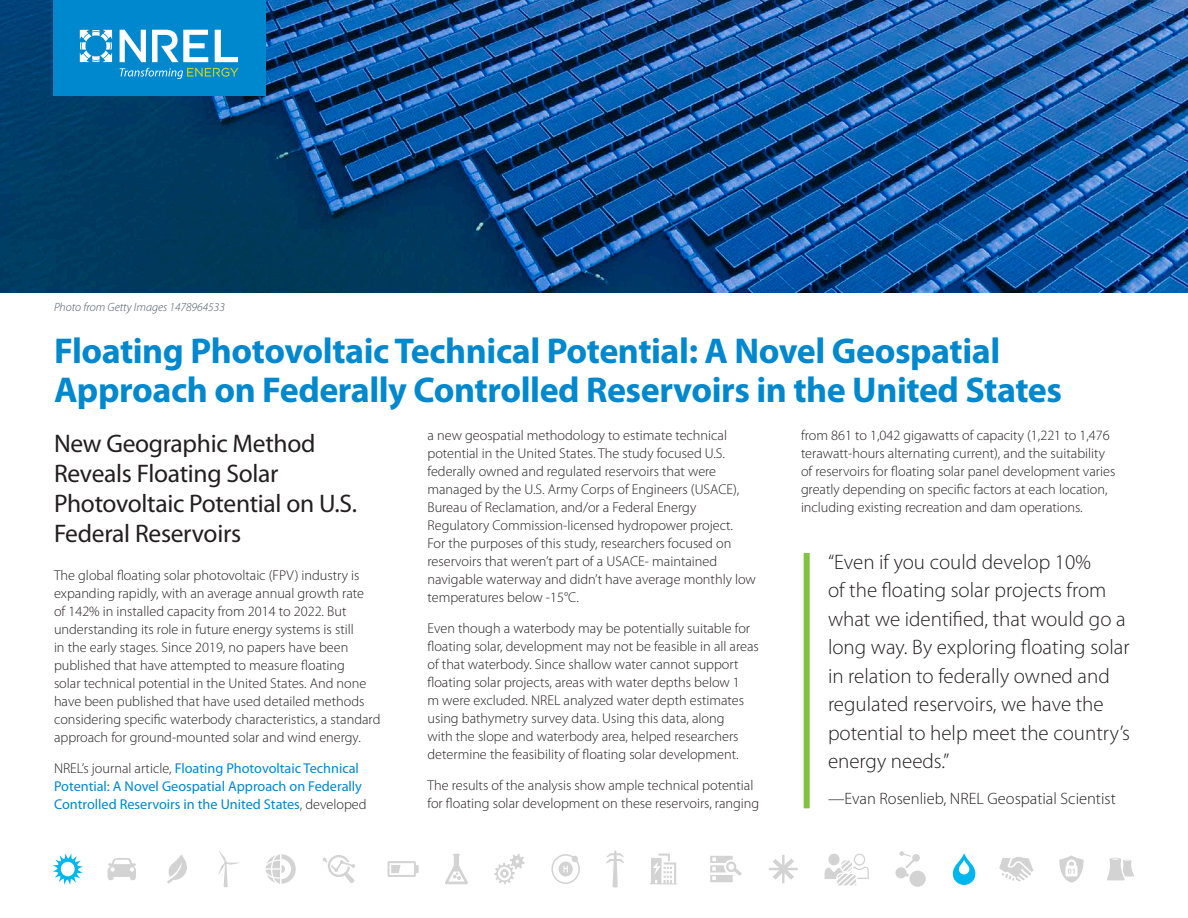
<style>
.page{position:relative;width:1188px;height:918px;background:#fff}
.page>*{position:absolute;margin:0;border:0;box-sizing:border-box;transform-origin:0 0}
.Title_smaller{font:700 36px/39px "Myriad Pro";letter-spacing:-.01em;color:#0088ce}
.Subtitle{font:25.5px/30px "Myriad Pro";letter-spacing:-.01em;color:#231f20}
.Pull_Quote{font:300 21px/28.5px "Myriad Pro";color:#231f20}
.Pull_Quote-2{font:300 16.5px "Myriad Pro";color:#231f20}
.Body_9_5pt{font:300 14.25px/18px "Myriad Pro";color:#231f20}
.Body_9_5pt-2{font:14.25px/18px "Myriad Pro";color:#0088ce}
.Image_Caption{font:italic 300 12px "Myriad Pro";color:#475865}
.s1{font-weight:300;color:#231f20}
</style>
<div class="page">
<img style="left:0;top:0;width:1188px;height:293px">
<div style="left:804px;top:553px;width:6px;height:255px;background:#81c340"></div>
<div style="left:53px;top:0;width:213px;height:95px;background:#0088ce"></div>
<svg style="left:80px;top:30px;width:32px;height:32px"></svg>
<svg style="left:120px;top:30px;width:26px;height:32px"></svg>
<svg style="left:152px;top:30px;width:56px;height:32px"></svg>
<svg style="left:215px;top:30px;width:23px;height:32px"></svg>
<svg style="left:120px;top:68px;width:118px;height:11px"></svg>
<svg style="left:218px;top:851px;width:21px;height:36px"></svg>
<svg style="left:494px;top:853px;width:31px;height:32px"></svg>
<svg style="left:167px;top:854px;width:20px;height:30px"></svg>
<svg style="left:108px;top:858px;width:28px;height:22px"></svg>
<svg style="left:769px;top:855px;width:29px;height:28px"></svg>
<svg style="left:710px;top:856px;width:32px;height:26px"></svg>
<svg style="left:551px;top:854px;width:29px;height:30px"></svg>
<svg style="left:445px;top:854px;width:23px;height:30px"></svg>
<svg style="left:606px;top:850px;width:18px;height:38px"></svg>
<svg style="left:895px;top:851px;width:31px;height:36px"></svg>
<svg style="left:266px;top:854px;width:30px;height:30px"></svg>
<svg style="left:999px;top:857px;width:34px;height:24px"></svg>
<svg style="left:322px;top:855px;width:33px;height:28px"></svg>
<svg style="left:650px;top:854px;width:27px;height:31px"></svg>
<svg style="left:1059px;top:856px;width:25px;height:27px"></svg>
<svg style="left:1107px;top:858px;width:27px;height:22px"></svg>
<svg style="left:387px;top:861px;width:32px;height:16px"></svg>
<svg style="left:824px;top:854px;width:45px;height:31px"></svg>
<svg style="left:952px;top:853px;width:24px;height:32px"></svg>
<svg style="left:53px;top:853px;width:30px;height:32px"></svg>
<p class="Image_Caption" style="left:54px;top:301px;width:172px">Photo from Getty Images 1478964533</p>
<p class="Title_smaller" style="left:54px;top:330px;width:1010px">Floating Photovoltaic Technical Potential: A Novel Geospatial<br>Approach on Federally Controlled Reservoirs in the United States</p>
<p class="Subtitle" style="left:54px;top:429px;width:305px">New Geographic Method<br>Reveals Floating Solar<br>Photovoltaic Potential on U.S.<br>Federal Reservoirs</p>
<p class="Body_9_5pt" style="left:54px;top:567px;width:328px">The global floating solar photovoltaic (FPV) industry is expanding rapidly, with an average annual growth rate<br>of 142% in installed capacity from 2014 to 2022. But understanding its role in future energy systems is still<br>in the early stages. Since 2019, no papers have been published that have attempted to measure floating<br>solar technical potential in the United States. And none have been published that have used detailed methods considering specific waterbody characteristics, a standard approach for ground-mounted solar and wind energy.</p>
<p class="Body_9_5pt-2" style="left:54px;top:760px;width:314px"><span class="s1">NREL’s journal article,</span> Floating Photovoltaic Technical<br>Potential: A Novel Geospatial Approach on Federally<br>Controlled Reservoirs in the United States<span class="s1">, developed</span></p>
<p class="Body_9_5pt" style="left:801px;top:426px;width:316px">from 861 to 1,042 gigawatts of capacity (1,221 to 1,476 terawatt-hours alternating current), and the suitability of reservoirs for floating solar panel development varies greatly depending on specific factors at each location, including existing recreation and dam operations.</p>
<p class="Body_9_5pt" style="left:428px;top:426px;width:330px">a new geospatial methodology to estimate technical potential in the United States. The study focused U.S. federally owned and regulated reservoirs that were managed by the U.S. Army Corps of Engineers (USACE), Bureau of Reclamation, and/or a Federal Energy Regulatory Commission-licensed hydropower project.<br>For the purposes of this study, researchers focused on reservoirs that weren’t part of a USACE- maintained navigable waterway and didn’t have average monthly low temperatures below -15°C.</p>
<p class="Body_9_5pt" style="left:428px;top:619px;width:333px">Even though a waterbody may be potentially suitable for floating solar, development may not be feasible in all areas of that waterbody. Since shallow water cannot support floating solar projects, areas with water depths below 1<br>m were excluded. NREL analyzed water depth estimates using bathymetry survey data. Using this data, along<br>with the slope and waterbody area, helped researchers determine the feasibility of floating solar development.</p>
<p class="Body_9_5pt" style="left:428px;top:776px;width:333px">The results of the analysis show ample technical potential for floating solar development on these reservoirs, ranging</p>
<p class="Pull_Quote" style="left:828px;top:548px;width:303px">“Even if you could develop 10%<br>of the floating solar projects from what we identified, that would go a long way. By exploring floating solar in relation to federally owned and regulated reservoirs, we have the potential to help meet the country’s energy needs.”</p>
<p class="Pull_Quote-2" style="left:828px;top:790px;width:289px">—Evan Rosenlieb, NREL Geospatial Scientist</p>
</div>
